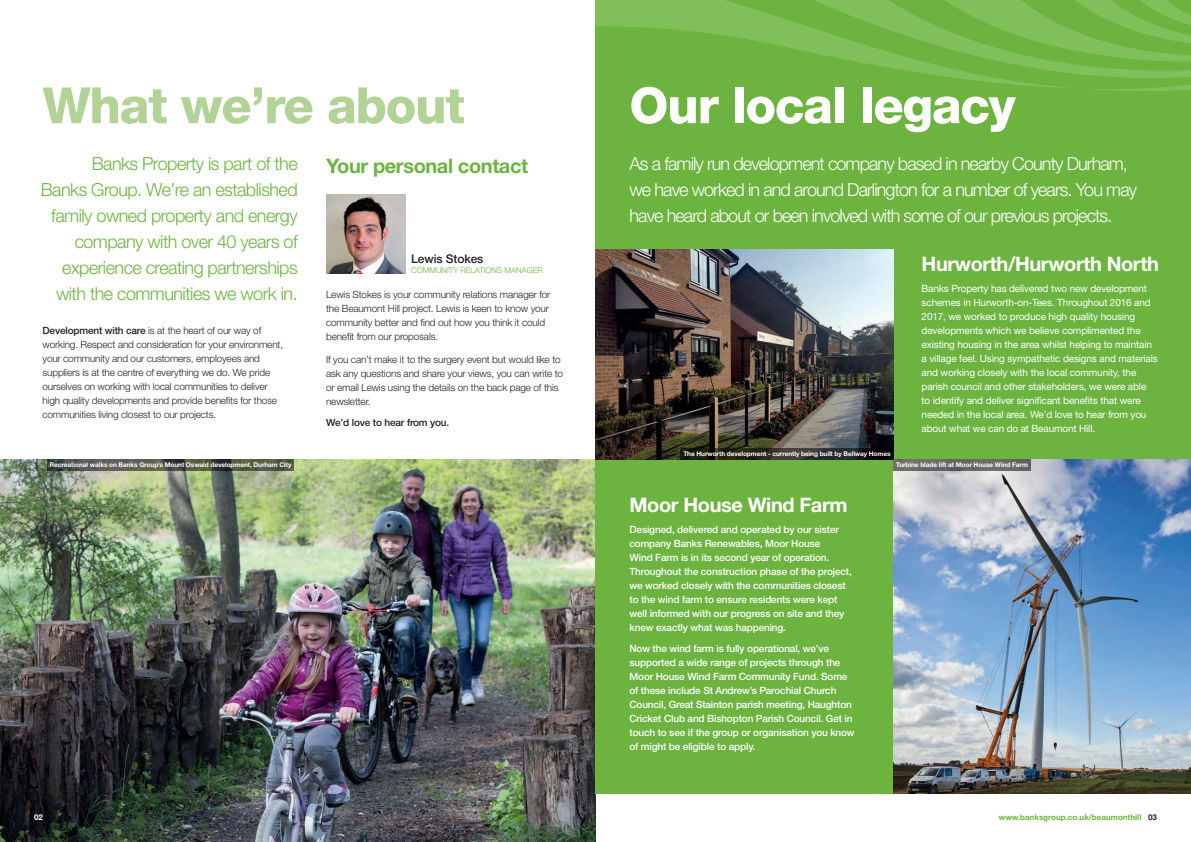
<style>
.page{position:relative;width:1191px;height:842px;background:#fff}
.page>*{position:absolute;margin:0;border:0;box-sizing:border-box;transform-origin:0 0}
.t1{font:800 50px "Helvetica Neue";letter-spacing:-.025em;color:#b2d396}
.t2{font:800 50px "Helvetica Neue";letter-spacing:-.025em;color:#fff}
.t3{font:700 20px "Helvetica Neue";letter-spacing:-.02em;color:#fff}
.t4{font:700 20px "Helvetica Neue";letter-spacing:-.02em;color:#6cb43f}
.t5{font:300 18px/26px "Helvetica Neue";letter-spacing:-.05em;color:#fff}
.t6{font:300 18px/26px "Helvetica Neue";letter-spacing:-.03em;color:#6cb43f;text-align:right}
.t7{font:500 12px "Helvetica Neue";letter-spacing:-.01em;color:#231f20}
.t8{font:300 10px/14px "Helvetica Neue";letter-spacing:-.015em;color:#231f20}
.t9{font:500 10px/14px "Helvetica Neue";letter-spacing:-.015em;color:#fff}
.t10{font:10px/14px "Helvetica Neue";letter-spacing:-.015em;color:#fff}
.t11{font:500 10px "Helvetica Neue";letter-spacing:-.015em;color:#231f20}
.t12{font:700 8px "Helvetica Neue";color:#6cb43f}
.t13{font:300 8px "Helvetica Neue";color:#6cb43f}
.t14{font:700 8px "Helvetica Neue";color:#fff}
.t15{font:700 6.5px "Helvetica Neue";letter-spacing:-.01em;color:#fff}
.s1{font-weight:500}
.s2{color:#231f20}
</style>
<div class="page">
<img style="left:0;top:459px;width:595px;height:383px">
<div style="left:595px;top:0;width:596px;height:794px;background:#6cb43f"></div>
<img style="left:326px;top:195px;width:79px;height:79px">
<img style="left:595px;top:249px;width:298px;height:210px">
<img style="left:893px;top:459px;width:298px;height:335px">
<div style="left:893px;top:459px;width:137px;height:12px;background:#6b6869"></div>
<svg style="left:680px;top:448px;width:213px;height:11px;background:#23231d"></svg>
<svg style="left:47px;top:459px;width:246px;height:12px;background:#4f5345"></svg>
<svg style="left:595px;top:0;width:596px;height:91px"></svg>
<p class="t1" style="left:43px;top:76px;width:424px">What we’re about</p>
<p class="t2" style="left:629px;top:76px;width:387px">Our local legacy</p>
<p class="t4" style="left:326px;top:154px;width:204px">Your personal contact</p>
<p class="t5" style="left:629px;top:150px;width:509px">As a family run development company based in nearby County Durham, we have worked in and around Darlington for a number of years. You may have heard about or been involved with some of our previous projects.</p>
<p class="t3" style="left:921px;top:251px;width:239px">Hurworth/Hurworth North</p>
<p class="t10" style="left:921px;top:281px;width:238px">Banks Property has delivered two new development schemes in Hurworth-on-Tees. Throughout 2016 and 2017, we worked to produce high quality housing developments which we believe complimented the existing housing in the area whilst helping to maintain a village feel. Using sympathetic designs and materials and working closely with the local community, the parish council and other stakeholders, we were able<br>to identify and deliver significant benefits that were needed in the local area. We’d love to hear from you about what we can do at Beaumont Hill.</p>
<p class="t15" style="left:896px;top:461px;width:133px">Turbine blade lift at Moor House Wind Farm</p>
<p class="t6" style="left:92px;top:150px;width:207px">Banks Property is part of the</p>
<p class="t6" style="left:41px;top:176px;width:258px">Banks Group. We’re an established family owned property and energy company with over 40 years of experience creating partnerships with the communities we work in.</p>
<p class="t8" style="left:43px;top:323px;width:242px"><span class="s1">Development with care</span> is at the heart of our way of working. Respect and consideration for your environment, your community and our customers, employees and suppliers is at the centre of everything we do. We pride ourselves on working with local communities to deliver high quality developments and provide benefits for those communities living closest to our projects.</p>
<p class="t7" style="left:411px;top:252px;width:74px">Lewis Stokes</p>
<p class="t13" style="left:411px;top:266px;width:133px">COMMUNITY RELATIONS MANAGER</p>
<p class="t8" style="left:326px;top:287px;width:226px">Lewis Stokes is your community relations manager for the Beaumont Hill project. Lewis is keen to know your community better and find out how you think it could benefit from our proposals.</p>
<p class="t8" style="left:326px;top:352px;width:239px">If you can’t make it to the surgery event but would like to ask any questions and share your views, you can write to or email Lewis using the details on the back page of this newsletter.</p>
<p class="t11" style="left:326px;top:416px;width:125px">We’d love to hear from you.</p>
<p class="t15" style="left:683px;top:449px;width:209px">The Hurworth development - currently being built by Bellway Homes</p>
<p class="t15" style="left:50px;top:461px;width:243px">Recreational walks on Banks Group’s Mount Oswald development, Durham City</p>
<p class="t3" style="left:629px;top:492px;width:219px">Moor House Wind Farm</p>
<p class="t9" style="left:629px;top:522px;width:224px">Designed, delivered and operated by our sister company Banks Renewables, Moor House<br>Wind Farm is in its second year of operation.<br>Throughout the construction phase of the project, we worked closely with the communities closest to the wind farm to ensure residents were kept well informed with our progress on site and they knew exactly what was happening.</p>
<p class="t9" style="left:629px;top:641px;width:227px">Now the wind farm is fully operational, we’ve supported a wide range of projects through the Moor House Wind Farm Community Fund. Some of these include St Andrew’s Parochial Church Council, Great Stainton parish meeting, Haughton Cricket Club and Bishopton Parish Council. Get in touch to see if the group or organisation you know of might be eligible to apply.</p>
<p class="t14" style="left:34px;top:812px;width:10px">02</p>
<p class="t12" style="left:998px;top:812px;width:160px">www.banksgroup.co.uk/beaumonthill <span class="s2">03</span></p>
</div>
